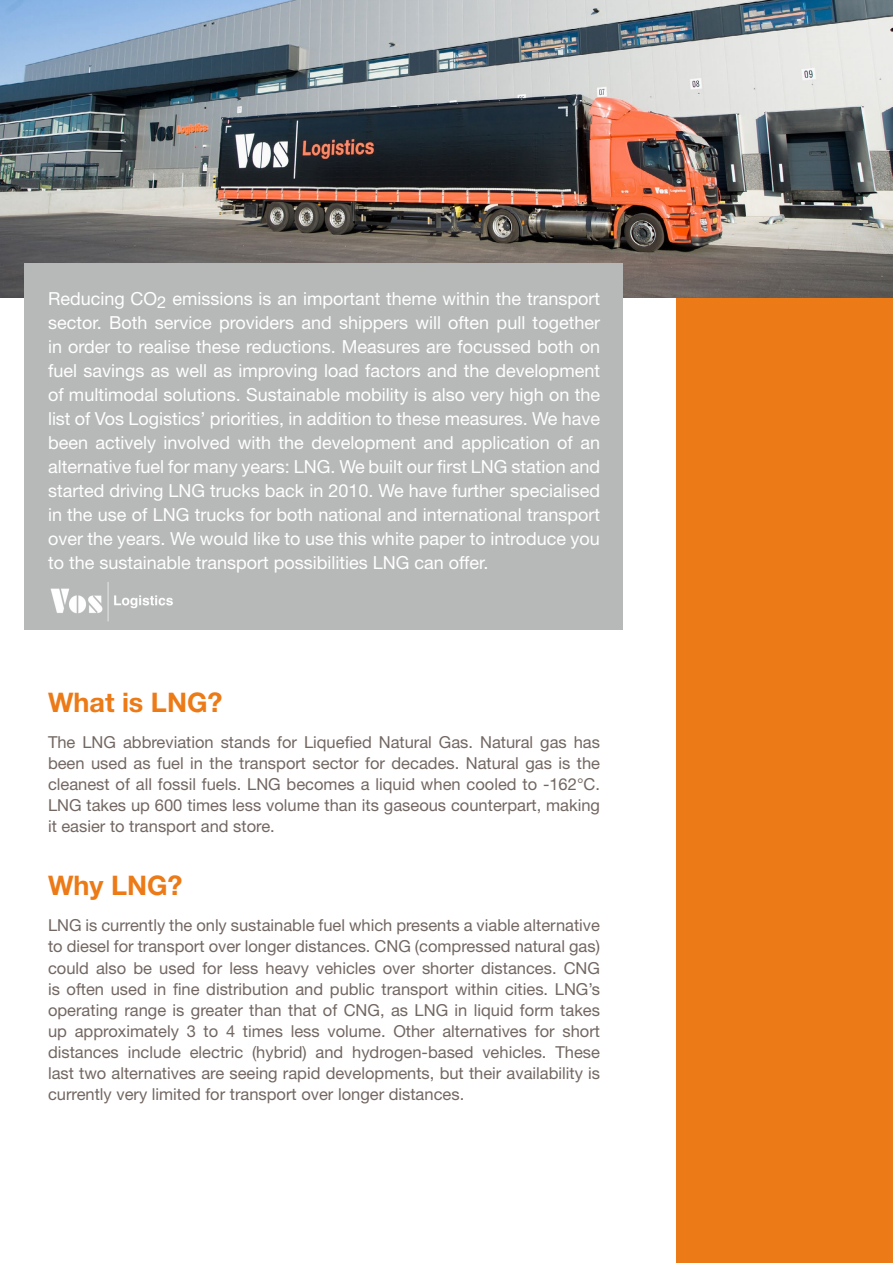
<style>
.page{position:relative;width:893px;height:1263px;background:#fff}
.page>*{position:absolute;margin:0;border:0;box-sizing:border-box;transform-origin:0 0}
.t1{font:700 27px "Helvetica Neue LT Std";color:#ec7a17}
.t2{font:18px/24px "Helvetica Neue LT Std";color:#fff;text-align:justify}
.t3{font:16.5px/21px "Helvetica Neue LT Std";color:#726762;text-align:justify}
</style>
<div class="page">
<div style="left:676px;top:0;width:217px;height:1263px;background:#ec7a17"></div>
<img style="left:0;top:0;width:893px;height:297px">
<div style="left:24px;top:264px;width:598px;height:366px;background:#b7b8b8"></div>
<img style="left:50px;top:582px;width:123px;height:39px">
<p class="t2" style="left:48px;top:287px;width:554px">Reducing CO<sub>2</sub> emissions is an important theme within the transport sector. Both service providers and shippers will often pull together in order to realise these reductions. Measures are focussed both on fuel savings as well as improving load factors and the development of multimodal solutions. Sustainable mobility is also very high on the list of Vos Logistics’ priorities, in addition to these measures. We have been actively involved with the development and application of an alternative fuel for many years: LNG. We built our first LNG station and started driving LNG trucks back in 2010. We have further specialised in the use of LNG trucks for both national and international transport over the years. We would like to use this white paper to introduce you to the sustainable transport possibilities LNG can offer.</p>
<h1 class="t1" style="left:48px;top:685px;width:176px">What is LNG?</h1>
<p class="t3" style="left:48px;top:731px;width:554px">The LNG abbreviation stands for Liquefied Natural Gas. Natural gas has been used as fuel in the transport sector for decades. Natural gas is the cleanest of all fossil fuels. LNG becomes a liquid when cooled to -162°C.<br>LNG takes up 600 times less volume than its gaseous counterpart, making it easier to transport and store.</p>
<h1 class="t1" style="left:48px;top:869px;width:136px">Why LNG?</h1>
<p class="t3" style="left:48px;top:915px;width:554px">LNG is currently the only sustainable fuel which presents a viable alternative to diesel for transport over longer distances. CNG (compressed natural gas) could also be used for less heavy vehicles over shorter distances. CNG is often used in fine distribution and public transport within cities. LNG’s operating range is greater than that of CNG, as LNG in liquid form takes up approximately 3 to 4 times less volume. Other alternatives for short distances include electric (hybrid) and hydrogen-based vehicles. These last two alternatives are seeing rapid developments, but their availability is currently very limited for transport over longer distances.</p>
</div>
